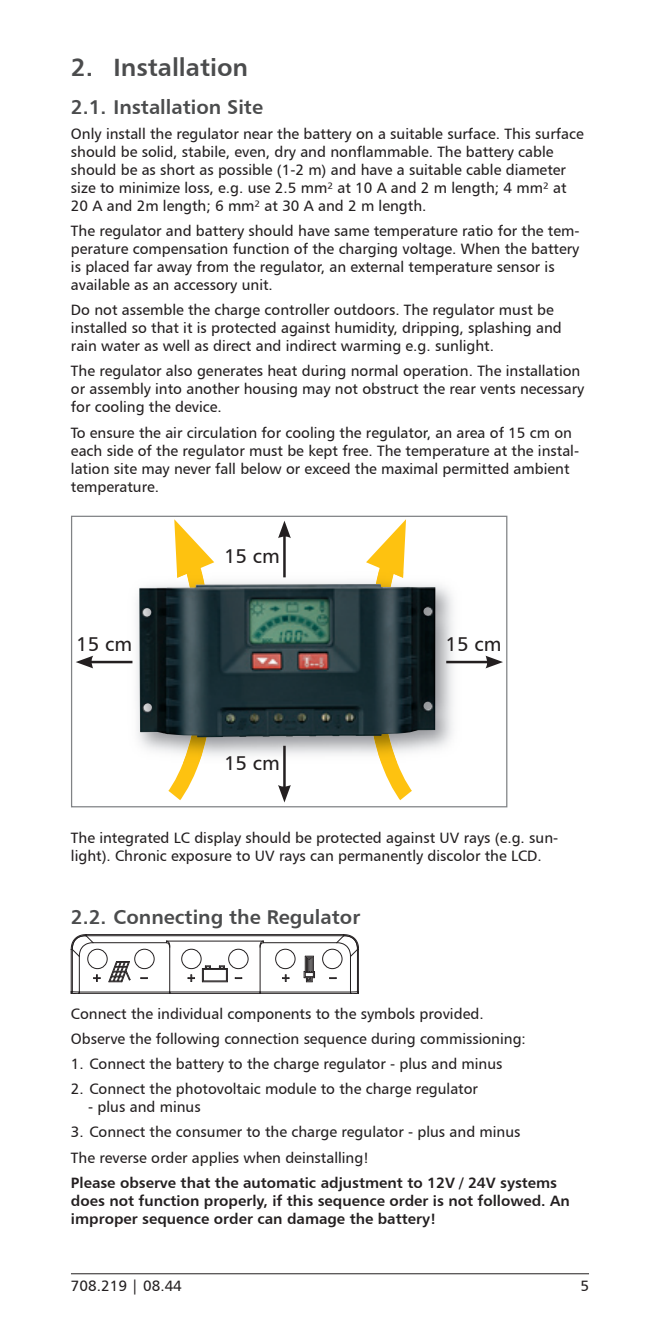
<style>
.page{position:relative;width:660px;height:1333px;background:#fff}
.page>*{position:absolute;margin:0;border:0;box-sizing:border-box;transform-origin:0 0}
.t1{font:25px "Humanist 777 BT Bold B";color:#4b4c4d}
.t2{font:20px "Humanist 777 BT Bold B";color:#4b4c4d}
.t3{font:20px "Humanist 777 BT Roman B";color:#231f20}
.t4{font:15px/18px "Humanist 777 BT Roman B";color:#231f20}
.t5{font:15px/18px "Humanist 777 BT Bold B";color:#231f20}
</style>
<div class="page">
<hr style="left:71px;top:1273px;width:517px;height:1px;background:#231f20">
<hr style="left:166px;top:940px;width:97px;height:1px;background:#231f20">
<hr style="left:169px;top:991px;width:91px;height:1px;background:#231f20">
<hr style="left:169px;top:993px;width:91px;height:1px;background:#231f20">
<hr style="left:86px;top:934px;width:257px;height:1px;background:#231f20">
<hr style="left:86px;top:935px;width:257px;height:1px;background:#231f20">
<div style="left:134px;top:948px;width:20px;height:20px;border:1px solid #231f20;border-radius:50%"></div>
<hr style="left:79px;top:993px;width:90px;height:1px;background:#231f20">
<hr style="left:93px;top:942px;width:73px;height:1px;background:#231f20">
<hr style="left:79px;top:991px;width:90px;height:1px;background:#231f20">
<div style="left:87px;top:948px;width:20px;height:20px;border:1px solid #231f20;border-radius:50%"></div>
<hr style="left:71px;top:949px;width:1px;height:42px;background:#231f20">
<hr style="left:72px;top:949px;width:1px;height:42px;background:#231f20">
<svg style="left:71px;top:991px;width:9px;height:2px"></svg>
<hr style="left:79px;top:956px;width:1px;height:36px;background:#231f20">
<svg style="left:71px;top:934px;width:23px;height:23px"></svg>
<svg style="left:93px;top:974px;width:8px;height:7px"></svg>
<svg style="left:108px;top:961px;width:23px;height:21px"></svg>
<svg style="left:140px;top:977px;width:8px;height:2px"></svg>
<hr style="left:169px;top:945px;width:1px;height:46px;background:#231f20">
<svg style="left:166px;top:940px;width:4px;height:6px"></svg>
<div style="left:181px;top:948px;width:20px;height:20px;border:1px solid #231f20;border-radius:50%"></div>
<svg style="left:187px;top:974px;width:8px;height:7px"></svg>
<div style="left:275px;top:948px;width:20px;height:20px;border:1px solid #231f20;border-radius:50%"></div>
<hr style="left:260px;top:991px;width:90px;height:1px;background:#231f20">
<hr style="left:263px;top:942px;width:73px;height:1px;background:#231f20">
<hr style="left:260px;top:993px;width:91px;height:1px;background:#231f20">
<div style="left:228px;top:948px;width:20px;height:20px;border:1px solid #231f20;border-radius:50%"></div>
<svg style="left:202px;top:965px;width:26px;height:17px"></svg>
<svg style="left:235px;top:977px;width:7px;height:2px"></svg>
<hr style="left:259px;top:945px;width:1px;height:46px;background:#231f20">
<svg style="left:259px;top:940px;width:5px;height:7px"></svg>
<div style="left:322px;top:948px;width:20px;height:20px;border:1px solid #231f20;border-radius:50%"></div>
<svg style="left:282px;top:974px;width:7px;height:7px"></svg>
<svg style="left:303px;top:955px;width:12px;height:27px"></svg>
<svg style="left:329px;top:977px;width:7px;height:2px"></svg>
<hr style="left:358px;top:949px;width:1px;height:42px;background:#231f20">
<hr style="left:357px;top:949px;width:1px;height:42px;background:#231f20">
<hr style="left:350px;top:956px;width:1px;height:36px;background:#231f20">
<svg style="left:349px;top:991px;width:10px;height:2px"></svg>
<svg style="left:336px;top:934px;width:22px;height:23px"></svg>
<svg style="left:366px;top:519px;width:45px;height:281px"></svg>
<svg style="left:168px;top:519px;width:46px;height:281px"></svg>
<img style="left:128px;top:572px;width:333px;height:191px">
<img style="left:367px;top:572px;width:30px;height:191px">
<img style="left:389px;top:572px;width:14px;height:6px">
<img style="left:183px;top:572px;width:30px;height:191px">
<img style="left:177px;top:572px;width:14px;height:6px">
<img style="left:139px;top:584px;width:296px;height:153px">
<hr style="left:283px;top:534px;width:2px;height:43px;background:#231f20">
<svg style="left:278px;top:521px;width:12px;height:17px"></svg>
<hr style="left:283px;top:745px;width:2px;height:43px;background:#231f20">
<svg style="left:278px;top:785px;width:12px;height:17px"></svg>
<div style="left:71px;top:515px;width:436px;height:292px;border:1px solid #808285"></div>
<hr style="left:89px;top:660px;width:43px;height:3px;background:#231f20">
<svg style="left:76px;top:655px;width:17px;height:13px"></svg>
<hr style="left:446px;top:660px;width:43px;height:3px;background:#231f20">
<svg style="left:485px;top:655px;width:17px;height:13px"></svg>
<h1 class="t1" style="left:71px;top:51px;width:178px">2. Installation</h1>
<h2 class="t2" style="left:71px;top:94px;width:193px">2.1. Installation Site</h2>
<p class="t4" style="left:71px;top:124px;width:514px">Only install the regulator near the battery on a suitable surface. This surface should be solid, stabile, even, dry and nonflammable. The battery cable should be as short as possible (1-2 m) and have a suitable cable diameter size to minimize loss, e.g. use 2.5 mm² at 10 A and 2 m length; 4 mm² at 20 A and 2m length; 6 mm² at 30 A and 2 m length.</p>
<p class="t4" style="left:71px;top:222px;width:509px">The regulator and battery should have same temperature ratio for the tem&shy;perature compensation function of the charging voltage. When the battery is placed far away from the regulator, an external temperature sensor is available as an accessory unit.</p>
<p class="t4" style="left:71px;top:301px;width:492px">Do not assemble the charge controller outdoors. The regulator must be installed so that it is protected against humidity, dripping, splashing and rain water as well as direct and indirect warming e.g. sunlight.</p>
<p class="t4" style="left:71px;top:362px;width:514px">The regulator also generates heat during normal operation. The installation or assembly into another housing may not obstruct the rear vents necessary for cooling the device.</p>
<p class="t4" style="left:71px;top:423px;width:509px">To ensure the air circulation for cooling the regulator, an area of 15 cm on each side of the regulator must be kept free. The temperature at the instal&shy;lation site may never fall below or exceed the maximal permitted ambient temperature.</p>
<h2 class="t3" style="left:224px;top:543px;width:57px">15 cm</h2>
<h2 class="t3" style="left:76px;top:631px;width:57px">15 cm</h2>
<h2 class="t3" style="left:445px;top:631px;width:57px">15 cm</h2>
<h2 class="t3" style="left:224px;top:750px;width:57px">15 cm</h2>
<p class="t4" style="left:71px;top:828px;width:488px">The integrated LC display should be protected against UV rays (e.g. sun&shy;light). Chronic exposure to UV rays can permanently discolor the LCD.</p>
<h2 class="t2" style="left:71px;top:904px;width:290px">2.2. Connecting the Regulator</h2>
<p class="t4" style="left:71px;top:1000px;width:456px;line-height:25px">Connect the individual components to the symbols provided.<br>Observe the following connection sequence during commissioning:</p>
<p class="t4" style="left:71px;top:1054px;width:433px">1. Connect the battery to the charge regulator - plus and minus</p>
<p class="t4" style="left:71px;top:1079px;width:408px">2. Connect the photovoltaic module to the charge regulator</p>
<p class="t4" style="left:88px;top:1097px;width:114px">- plus and minus</p>
<p class="t4" style="left:71px;top:1119px;width:450px;line-height:25px">3. Connect the consumer to the charge regulator - plus and minus<br>The reverse order applies when deinstalling!</p>
<p class="t5" style="left:71px;top:1172px;width:500px">Please observe that the automatic adjustment to 12V / 24V systems does not function properly, if this sequence order is not followed. An improper sequence order can damage the battery!</p>
<p class="t4" style="left:71px;top:1276px;width:112px">708.219 | 08.44</p>
<p class="t4" style="left:580px;top:1276px;width:10px">5</p>
</div>
